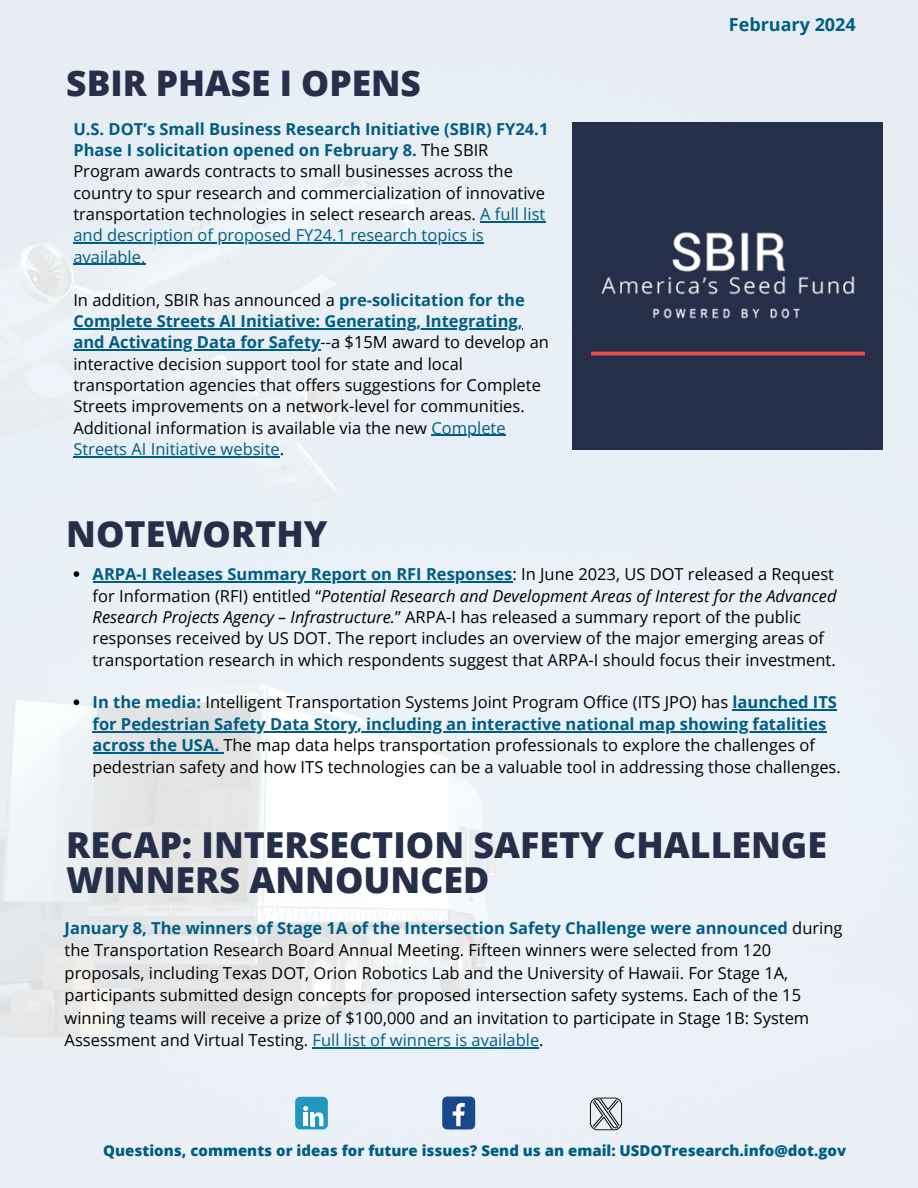
<style>
.page{position:relative;width:918px;height:1188px;background:#fff}
.page>*{position:absolute;margin:0;border:0;box-sizing:border-box;transform-origin:0 0}
.t1{font:800 35.85px/34.8px "Open Sans";color:#262f49}
.t2{font:800 35.4px "Open Sans";color:#262f49}
.t3{font:700 18px "Open Sans";color:#005d83}
.t4{font:16.5px/21.3px "Open Sans";color:#000}
.t5{font:16.5px/21.3px "Open Sans";color:#005d83}
.t6{font:700 16.5px "Open Sans";color:#005d83}
.t7{font:800 15px "Open Sans";color:#005d83}
.s1{font-weight:700;color:#005d83}
.s2{color:#005d83}
.s3{color:#000}
.s4{font-style:italic}
</style>
<div class="page">
<img style="left:0;top:0;width:918px;height:1188px">
<div style="left:295px;top:1097px;width:33px;height:32px;background:#2197bd;border-radius:5px"></div>
<svg style="left:303px;top:1106px;width:21px;height:20px"></svg>
<div style="left:442px;top:1097px;width:33px;height:32px;background:#1a4789;border-radius:5px"></div>
<svg style="left:453px;top:1103px;width:12px;height:23px"></svg>
<svg style="left:590px;top:1097px;width:32px;height:33px"></svg>
<div style="left:572px;top:122px;width:311px;height:328px;background:#262f49"></div>
<img style="left:591px;top:232px;width:274px;height:124px">
<hr style="left:313px;top:1047px;width:226px;height:1px;background:#005d83">
<hr style="left:480px;top:221px;width:65px;height:1px;background:#005d83">
<hr style="left:73px;top:243px;width:411px;height:1px;background:#005d83">
<hr style="left:73px;top:264px;width:72px;height:1px;background:#005d83">
<hr style="left:73px;top:328px;width:450px;height:1px;background:#005d83">
<hr style="left:73px;top:349px;width:248px;height:2px;background:#005d83">
<hr style="left:431px;top:435px;width:75px;height:1px;background:#005d83">
<hr style="left:73px;top:456px;width:207px;height:1px;background:#005d83">
<svg style="left:74px;top:571px;width:5px;height:6px"></svg>
<hr style="left:93px;top:581px;width:420px;height:1px;background:#005d83">
<svg style="left:74px;top:699px;width:5px;height:6px"></svg>
<hr style="left:733px;top:710px;width:80px;height:1px;background:#005d83">
<svg style="left:813px;top:710px;width:24px;height:1px"></svg>
<hr style="left:93px;top:731px;width:264px;height:1px;background:#005d83">
<hr style="left:357px;top:731px;width:469px;height:1px;background:#005d83">
<hr style="left:93px;top:752px;width:130px;height:1px;background:#005d83">
<h2 class="t2" style="left:66px;top:58px;width:356px">SBIR PHASE I OPENS</h2>
<h1 class="t4" style="left:73px;top:117px;width:477px"><span class="s1">U.S. DOT’s Small Business Research Initiative (SBIR) FY24.1<br>Phase I solicitation opened on February 8.</span> The SBIR Program awards contracts to small businesses across the country to spur research and commercialization of innovative transportation technologies in select research areas. <span class="s2">A full list</span></h1>
<p class="t5" style="left:73px;top:224px;width:412px">and description of proposed FY24.1 research topics is available.</p>
<p class="t4" style="left:73px;top:288px;width:453px">In addition, SBIR has announced a <span class="s1">pre-solicitation for the</span></p>
<p class="t6" style="left:73px;top:309px;width:451px">Complete Streets AI Initiative: Generating, Integrating,</p>
<h1 class="t4" style="left:73px;top:331px;width:477px"><span class="s1">and Activating Data for Safety</span>--a $15M award to develop an interactive decision support tool for state and local transportation agencies that offers suggestions for Complete Streets improvements on a network-level for communities.<br>Additional information is available via the new <span class="s2">Complete</span></h1>
<h3 class="t5" style="left:73px;top:438px;width:212px">Streets AI Initiative website<span class="s3">.</span></h3>
<h1 class="t3" style="left:729px;top:11px;width:128px">February 2024</h1>
<p class="t1" style="left:66px;top:516px;width:263px">NOTEWORTHY</p>
<p class="t4" style="left:93px;top:563px;width:745px"><span class="s1">ARPA-I Releases Summary Report on RFI Responses</span>: In June 2023, US DOT released a Request for Information (RFI) entitled “<span class="s4">Potential Research and Development Areas of Interest for the Advanced Research Projects Agency – Infrastructure.</span>” ARPA-I has released a summary report of the public responses received by US DOT. The report includes an overview of the major emerging areas of transportation research in which respondents suggest that ARPA-I should focus their investment.</p>
<p class="t4" style="left:93px;top:691px;width:746px"><span class="s1">In the media:</span> Intelligent Transportation Systems Joint Program Office (ITS JPO) has <span class="s1">launched ITS</span></p>
<p class="t4" style="left:93px;top:713px;width:750px"><span class="s1">for Pedestrian Safety Data Story, including an interactive national map showing fatalities across the USA.</span> The map data helps transportation professionals to explore the challenges of pedestrian safety and how ITS technologies can be a valuable tool in addressing those challenges.</p>
<p class="t1" style="left:66px;top:827px;width:762px">RECAP: INTERSECTION SAFETY CHALLENGE<br>WINNERS ANNOUNCED</p>
<h3 class="t4" style="left:65px;top:916px;width:779px;line-height:22.5px"><span class="s1">January 8, The winners of Stage 1A of the Intersection Safety Challenge were announced</span> during the Transportation Research Board Annual Meeting. Fifteen winners were selected from 120 proposals, including Texas DOT, Orion Robotics Lab and the University of Hawaii. For Stage 1A, participants submitted design concepts for proposed intersection safety systems. Each of the 15 winning teams will receive a prize of $100,000 and an invitation to participate in Stage 1B: System Assessment and Virtual Testing. <span class="s2">Full list of winners is available</span>.</h3>
<h3 class="t7" style="left:103px;top:1140px;width:744px">Questions, comments or ideas for future issues? Send us an email: USDOTresearch.info@dot.gov</h3>
</div>
